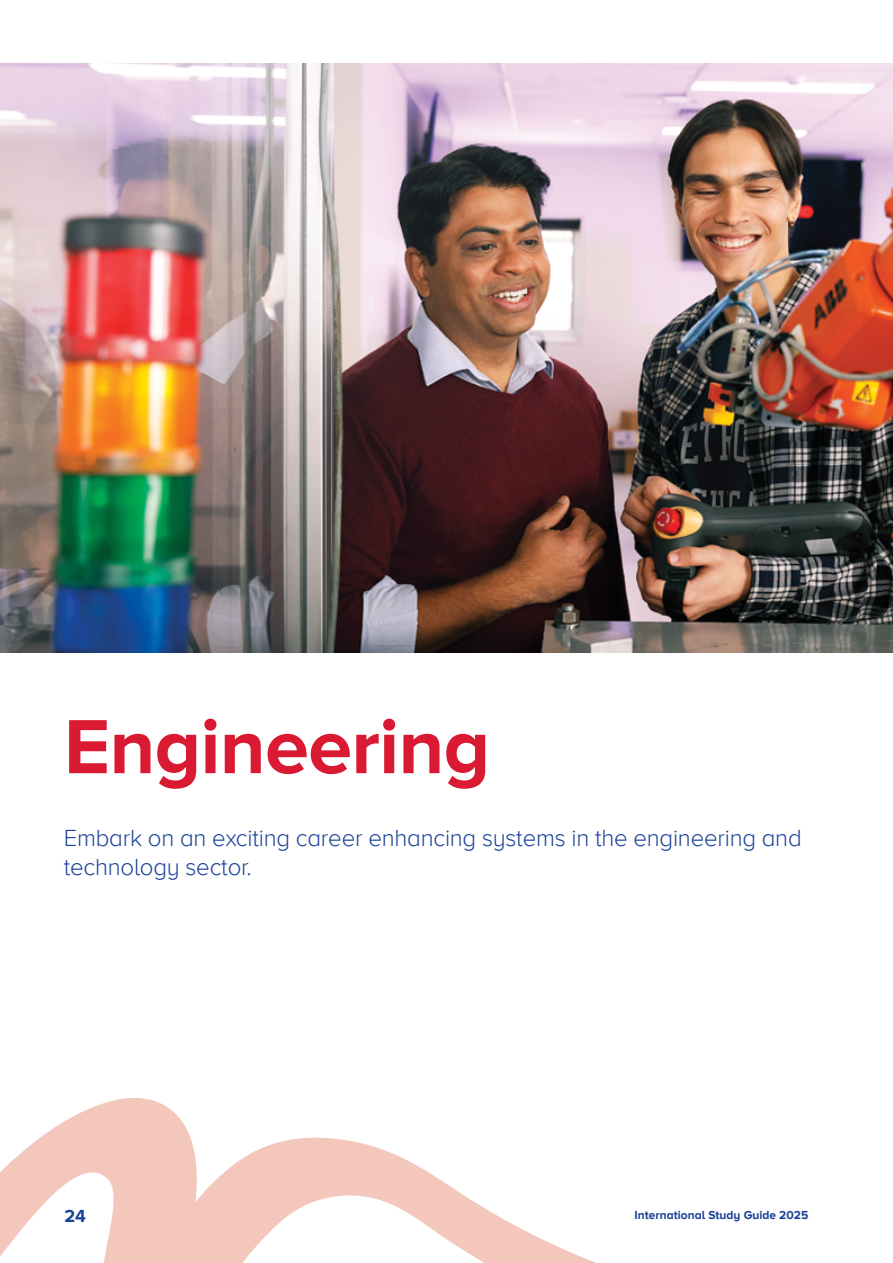
<style>
.page{position:relative;width:893px;height:1263px;background:#fff}
.page>*{position:absolute;margin:0;border:0;box-sizing:border-box;transform-origin:0 0}
.Study_area_heading{font:700 79.5px "Proxima Nova A";letter-spacing:-.01em;color:#da1a32}
.Overview{font:300 24px/28.5px "Proxima Nova A";letter-spacing:-.01em;color:#1b4298}
.t1{font:700 18px "Proxima Nova A";color:#1b4298}
.t2{font:700 12px "Proxima Nova A";color:#1b4298}
</style>
<div class="page">
<img style="left:0;top:64px;width:893px;height:588px">
<svg style="left:0;top:1098px;width:596px;height:165px"></svg>
<h1 class="Study_area_heading" style="left:64px;top:701px;width:428px">Engineering</h1>
<p class="Overview" style="left:64px;top:824px;width:739px">Embark on an exciting career enhancing systems in the engineering and technology sector.</p>
<p class="t1" style="left:64px;top:1205px;width:23px">24</p>
<p class="t2" style="left:635px;top:1208px;width:175px">International Study Guide 2025</p>
</div>
